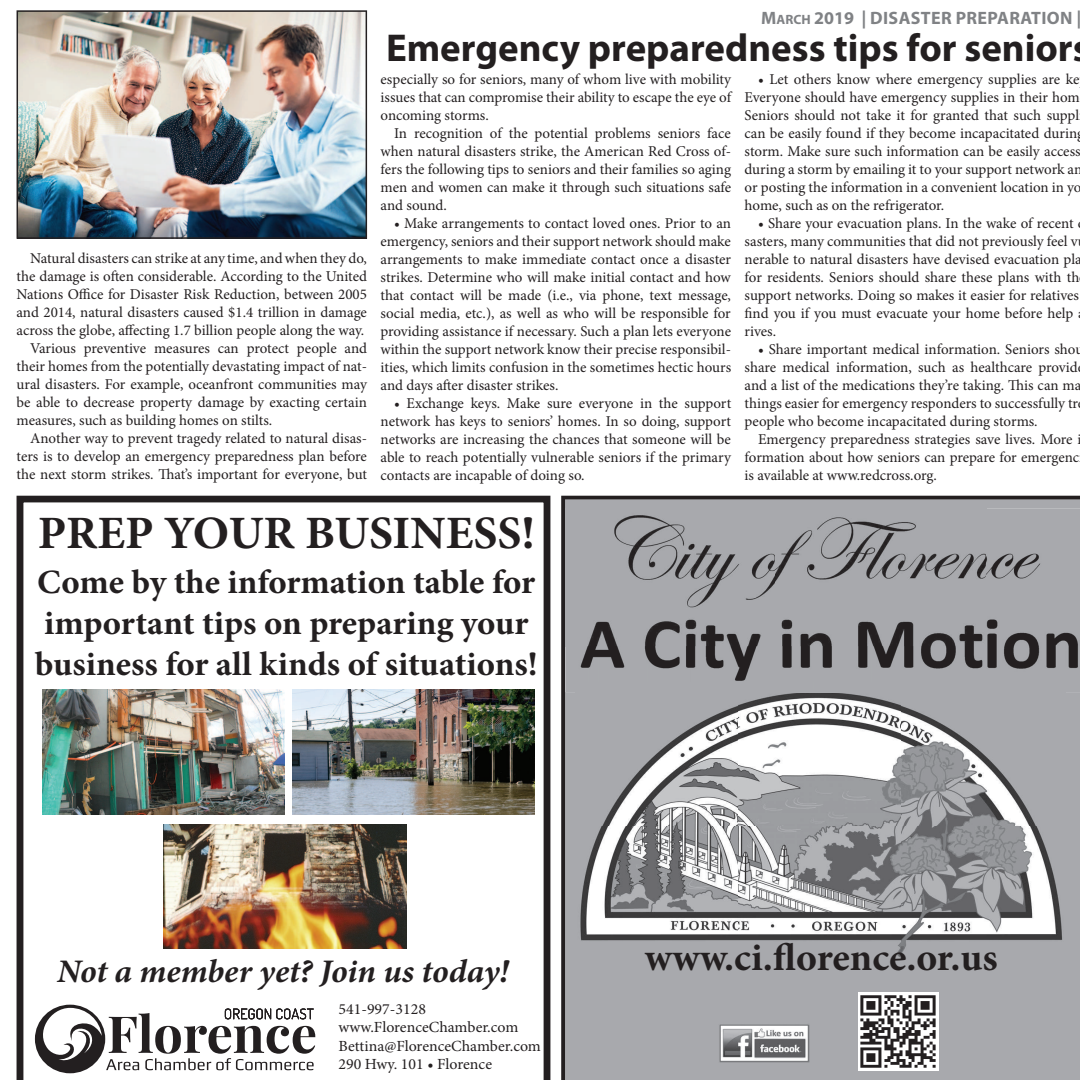
<style>
.page{position:relative;width:1080px;height:1080px;background:#fff}
.page>*{position:absolute;margin:0;border:0;box-sizing:border-box;transform-origin:0 0}
.t1{font:700 46.35px "Minion Pro";color:#231f20}
.t2{font:700 39px "Myriad Pro";color:#231f20}
.t3{font:700 38.85px "Minion Pro";color:#231f20}
.t4{font:700 34.05px/40.8px "Minion Pro";color:#231f20}
.t5{font:italic 700 32.85px "Minion Pro";color:#231f20}
.t6{font:700 18px "Myriad Pro";letter-spacing:.02em;color:#808285}
.t7{font:15.45px/18.6px "Minion Pro";color:#231f20}
.t8{font:15px/18px "Minion Pro";color:#231f20;text-align:justify}
.s1{font-size:13.5px}
</style>
<div class="page">
<img style="left:17px;top:496px;width:533px;height:584px">
<svg style="left:561px;top:496px;width:519px;height:584px;background:#9f9fa2"></svg>
<img style="left:17px;top:10px;width:350px;height:229px">
<p class="t6" style="left:761px;top:10px;width:322px">M<span class="s1">ARCH</span> 2019 | DISASTER PREPARATION |</p>
<p class="t8" style="left:30px;top:251px;width:339px">Natural disasters can strike at any time, and when they do,</p>
<p class="t8" style="left:17px;top:269px;width:352px">the damage is often considerable. According to the United</p>
<p class="t8" style="left:17px;top:287px;width:352px">Nations Office for Disaster Risk Reduction, between 2005</p>
<p class="t8" style="left:17px;top:305px;width:352px">and 2014, natural disasters caused $1.4 trillion in damage</p>
<p class="t8" style="left:17px;top:323px;width:349px">across the globe, affecting 1.7 billion people along the way.</p>
<p class="t8" style="left:30px;top:341px;width:339px">Various preventive measures can protect people and</p>
<p class="t8" style="left:17px;top:359px;width:352px">their homes from the potentially devastating impact of nat-</p>
<p class="t8" style="left:17px;top:377px;width:352px">ural disasters. For example, oceanfront communities may</p>
<p class="t8" style="left:17px;top:395px;width:352px">be able to decrease property damage by exacting certain</p>
<p class="t8" style="left:17px;top:413px;width:257px">measures, such as building homes on stilts.</p>
<p class="t8" style="left:30px;top:431px;width:339px">Another way to prevent tragedy related to natural disas-</p>
<p class="t8" style="left:17px;top:449px;width:352px">ters is to develop an emergency preparedness plan before</p>
<p class="t8" style="left:17px;top:466px;width:352px">the next storm strikes. That’s important for everyone, but</p>
<h2 class="t2" style="left:386px;top:32px;width:688px">Emergency preparedness tips for senior</h2>
<p class="t8" style="left:381px;top:72px;width:352px">especially so for seniors, many of whom live with mobility issues that can compromise their ability to escape the eye of oncoming storms.</p>
<p class="t8" style="left:381px;top:126px;width:352px;text-indent:13px">In recognition of the potential problems seniors face when natural disasters strike, the American Red Cross of&shy;fers the following tips to seniors and their families so aging men and women can make it through such situations safe and sound.</p>
<p class="t8" style="left:381px;top:215px;width:352px;text-indent:13px">• Make arrangements to contact loved ones. Prior to an emergency, seniors and their support network should make arrangements to make immediate contact once a disaster strikes. Determine who will make initial contact and how that contact will be made (i.e., via phone, text message, social media, etc.), as well as who will be responsible for providing assistance if necessary. Such a plan lets everyone within the support network know their precise responsibil&shy;ities, which limits confusion in the sometimes hectic hours and days after disaster strikes.</p>
<p class="t8" style="left:381px;top:395px;width:352px;text-indent:13px">• Exchange keys. Make sure everyone in the support network has keys to seniors’ homes. In so doing, support networks are increasing the chances that someone will be able to reach potentially vulnerable seniors if the primary contacts are incapable of doing so.</p>
<p class="t8" style="left:745px;top:72px;width:339px;text-align:left;text-indent:13px">• Let others know where emergency supplies are ke Everyone should have emergency supplies in their hom Seniors should not take it for granted that such suppl can be easily found if they become incapacitated durin storm. Make sure such information can be easily access during a storm by emailing it to your support network an or posting the information in a convenient location in yo home, such as on the refrigerator.</p>
<p class="t8" style="left:745px;top:215px;width:339px;text-align:left;text-indent:13px">• Share your evacuation plans. In the wake of recent sasters, many communities that did not previously feel v nerable to natural disasters have devised evacuation pla for residents. Seniors should share these plans with th support networks. Doing so makes it easier for relatives find you if you must evacuate your home before help rives.</p>
<p class="t8" style="left:745px;top:341px;width:340px;text-align:left;text-indent:13px">• Share important medical information. Seniors shou share medical information, such as healthcare provid and a list of the medications they’re taking. This can ma things easier for emergency responders to successfully tr people who become incapacitated during storms.</p>
<p class="t8" style="left:745px;top:431px;width:339px;text-align:left;text-indent:13px">Emergency preparedness strategies save lives. More i formation about how seniors can prepare for emergenc is available at www.redcross.org.</p>
<h1 class="t1" style="left:38px;top:515px;width:499px">PREP YOUR BUSINESS!</h1>
<h3 class="t4" style="left:35px;top:565px;width:504px">Come by the information table for important tips on preparing your business for all kinds of situations!</h3>
<h3 class="t5" style="left:57px;top:958px;width:453px">Not a member yet? Join us today!</h3>
<p class="t7" style="left:339px;top:1001px;width:204px">541-997-3128 www.FlorenceChamber.com<br>Bettina@FlorenceChamber.com<br>290 Hwy. 101 • Florence</p>
<h3 class="t3" style="left:645px;top:934px;width:354px">www.ci.florence.or.us</h3>
</div>
